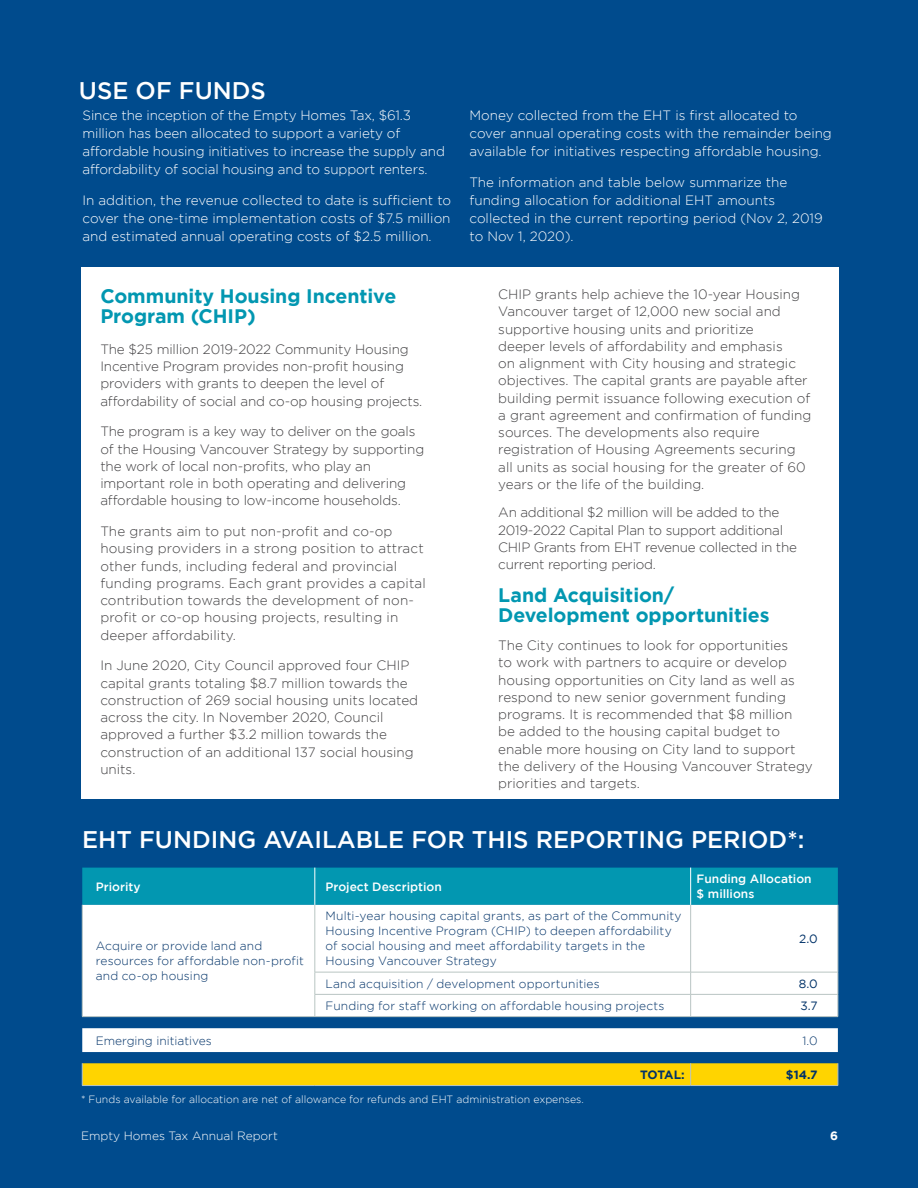
<style>
.page{position:relative;width:918px;height:1188px;background:#004b8d}
.page>*{position:absolute;margin:0;border:0;box-sizing:border-box;transform-origin:0 0}
.t1{font:500 24px "Gotham";color:#fff}
.t2{font:700 19.5px/19.5px "Gotham";letter-spacing:-.005em;color:#0297b1}
.t3{font:300 13.5px/17.2px "Gotham";color:#414042}
.t4{font:300 13.5px/18px "Gotham";color:#fff}
.t5{font:300 13.5px/17.2px "Gotham";letter-spacing:-.02em;color:#414042}
.t6{font:300 12px/15px "Gotham";letter-spacing:.01em;color:#003268}
.t7{font:500 12px/15px "Gotham";color:#fff}
.t8{font:300 12px "Gotham";color:#fff}
.t9{font:700 12px "Gotham";letter-spacing:-.03em;color:#003268}
.t10{font:12px "Gotham";color:#003268}
.t11{font:700 12px "Gotham";color:#fff}
.t12{font:300 10.5px "Gotham";color:#fff}
</style>
<div class="page">
<div style="left:81px;top:268px;width:757px;height:531px;background:#fff"></div>
<div style="left:82px;top:868px;width:756px;height:37px;background:#0297b1"></div>
<svg style="left:82px;top:905px;width:756px;height:147px;background:#ebf0f5"></svg>
<hr style="left:82px;top:905px;width:1px;height:67px;background:#b9c5c3">
<hr style="left:315px;top:905px;width:1px;height:67px;background:#b9c5c3">
<hr style="left:690px;top:905px;width:1px;height:67px;background:#b9c5c3">
<hr style="left:838px;top:905px;width:1px;height:67px;background:#b9c5c3">
<hr style="left:315px;top:972px;width:376px;height:1px;background:#b9c5c3">
<hr style="left:691px;top:972px;width:147px;height:1px;background:#b9c5c3">
<svg style="left:82px;top:972px;width:1px;height:44px"></svg>
<hr style="left:315px;top:994px;width:376px;height:1px;background:#b9c5c3">
<svg style="left:315px;top:972px;width:1px;height:44px"></svg>
<hr style="left:691px;top:994px;width:147px;height:1px;background:#b9c5c3">
<svg style="left:690px;top:972px;width:1px;height:44px"></svg>
<svg style="left:838px;top:972px;width:1px;height:44px"></svg>
<hr style="left:82px;top:1016px;width:233px;height:1px;background:#b9c5c3">
<hr style="left:315px;top:1016px;width:376px;height:1px;background:#b9c5c3">
<hr style="left:691px;top:1016px;width:147px;height:1px;background:#b9c5c3">
<div style="left:82px;top:1063px;width:757px;height:23px;background:#ffd400"></div>
<hr style="left:82px;top:1085px;width:233px;height:1px;background:#b9c5c3">
<hr style="left:315px;top:1085px;width:376px;height:1px;background:#b9c5c3">
<hr style="left:691px;top:1085px;width:147px;height:1px;background:#b9c5c3">
<hr style="left:314px;top:868px;width:1px;height:37px;background:#fff">
<hr style="left:690px;top:868px;width:1px;height:37px;background:#fff">
<h1 class="t1" style="left:79px;top:76px;width:188px">USE OF FUNDS</h1>
<p class="t4" style="left:82px;top:106px;width:364px">Since the inception of the Empty Homes Tax, $61.3 million has been allocated to support a variety of affordable housing initiatives to increase the supply and affordability of social housing and to support renters.</p>
<p class="t4" style="left:82px;top:191px;width:370px;text-align:justify">In addition, the revenue collected to date is sufficient to cover the one-time implementation costs of $7.5 million and estimated annual operating costs of $2.5 million.</p>
<h2 class="t2" style="left:100px;top:286px;width:297px">Community Housing Incentive<br>Program (CHIP)</h2>
<p class="t3" style="left:100px;top:340px;width:324px">The $25 million 2019-2022 Community Housing Incentive Program provides non-profit housing providers with grants to deepen the level of affordability of social and co-op housing projects.</p>
<p class="t3" style="left:100px;top:423px;width:325px">The program is a key way to deliver on the goals of the Housing Vancouver Strategy by supporting the work of local non-profits, who play an important role in both operating and delivering affordable housing to low-income households.</p>
<p class="t3" style="left:100px;top:522px;width:327px">The grants aim to put non-profit and co-op housing providers in a strong position to attract other funds, including federal and provincial funding programs. Each grant provides a capital contribution towards the development of non&shy;profit or co-op housing projects, resulting in deeper affordability.</p>
<p class="t3" style="left:100px;top:657px;width:319px">In June 2020, City Council approved four CHIP capital grants totaling $8.7 million towards the construction of 269 social housing units located across the city. In November 2020, Council approved a further $3.2 million towards the construction of an additional 137 social housing units.</p>
<p class="t4" style="left:470px;top:106px;width:364px">Money collected from the EHT is first allocated to cover annual operating costs with the remainder being available for initiatives respecting affordable housing.</p>
<p class="t4" style="left:470px;top:173px;width:355px">The information and table below summarize the funding allocation for additional EHT amounts collected in the current reporting period (Nov 2, 2019 to Nov 1, 2020).</p>
<p class="t3" style="left:498px;top:286px;width:314px">CHIP grants help achieve the 10-year Housing Vancouver target of 12,000 new social and supportive housing units and prioritize<br>deeper levels of affordability and emphasis<br>on alignment with City housing and strategic objectives. The capital grants are payable after building permit issuance following execution of a grant agreement and confirmation of funding sources. The developments also require registration of Housing Agreements securing all units as social housing for the greater of 60 years or the life of the building.</p>
<p class="t5" style="left:498px;top:504px;width:300px">An additional $2 million will be added to the 2019-2022 Capital Plan to support additional CHIP Grants from EHT revenue collected in the current reporting period.</p>
<h2 class="t2" style="left:498px;top:585px;width:273px">Land Acquisition/<br>Development opportunities</h2>
<p class="t3" style="left:498px;top:637px;width:316px">The City continues to look for opportunities<br>to work with partners to acquire or develop housing opportunities on City land as well as respond to new senior government funding programs. It is recommended that $8 million<br>be added to the housing capital budget to enable more housing on City land to support the delivery of the Housing Vancouver Strategy priorities and targets.</p>
<h1 class="t1" style="left:82px;top:826px;width:724px">EHT FUNDING AVAILABLE FOR THIS REPORTING PERIOD*:</h1>
<p class="t7" style="left:96px;top:879px;width:46px">Priority</p>
<p class="t7" style="left:326px;top:879px;width:118px">Project Description</p>
<p class="t7" style="left:697px;top:871px;width:117px">Funding Allocation $ millions</p>
<p class="t6" style="left:96px;top:938px;width:210px">Acquire or provide land and resources for affordable non-profit and co-op housing</p>
<p class="t6" style="left:326px;top:908px;width:357px">Multi-year housing capital grants, as part of the Community Housing Incentive Program (CHIP) to deepen affordability of social housing and meet affordability targets in the Housing Vancouver Strategy</p>
<p class="t10" style="left:799px;top:932px;width:20px">2.0</p>
<p class="t6" style="left:326px;top:976px;width:276px">Land acquisition / development opportunities</p>
<p class="t10" style="left:799px;top:977px;width:20px">8.0</p>
<p class="t6" style="left:326px;top:998px;width:340px">Funding for staff working on affordable housing projects</p>
<p class="t10" style="left:800px;top:999px;width:19px">3.7</p>
<p class="t6" style="left:96px;top:1033px;width:118px">Emerging initiatives</p>
<p class="t6" style="left:803px;top:1033px;width:17px">1.0</p>
<p class="t9" style="left:640px;top:1068px;width:46px">TOTAL:</p>
<p class="t9" style="left:786px;top:1068px;width:33px">$14.7</p>
<p class="t12" style="left:81px;top:1094px;width:504px">* Funds available for allocation are net of allowance for refunds and EHT administration expenses.</p>
<p class="t8" style="left:81px;top:1129px;width:198px">Empty Homes Tax Annual Report</p>
<p class="t11" style="left:830px;top:1129px;width:9px">6</p>
</div>
